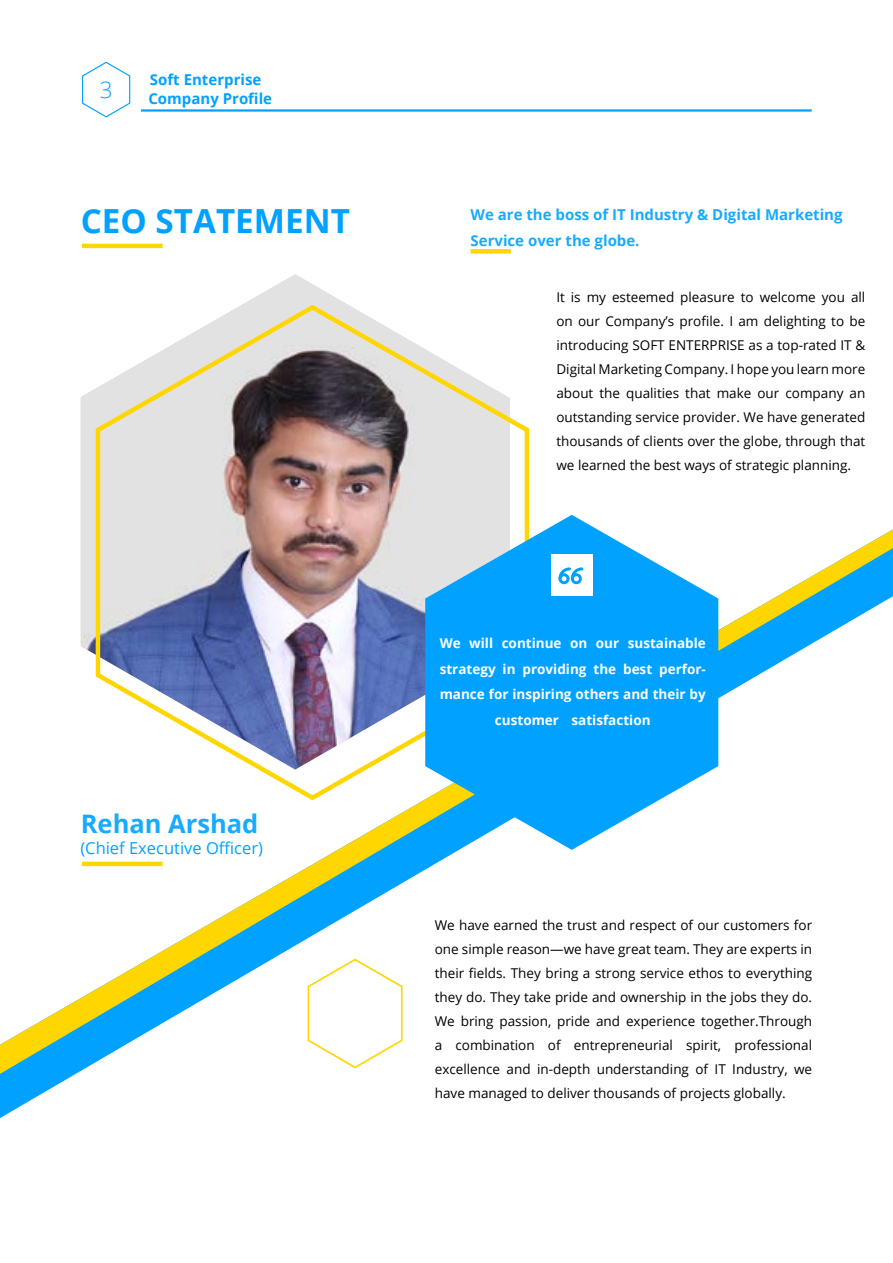
<style>
.page{position:relative;width:893px;height:1263px;background:#fff}
.page>*{position:absolute;margin:0;border:0;box-sizing:border-box;transform-origin:0 0}
.t1{font:700 33.15px "Open Sans";color:#01a2ff}
.t2{font:700 25.5px "Open Sans";color:#18aaff}
.t3{font:300 22.5px "Open Sans";color:#01a2ff}
.t4{font:16.5px "Open Sans";color:#01a2ff}
.t5{font:700 15px/25.5px "Open Sans";color:#18aaff}
.t6{font:700 15px "Open Sans";color:#01a2ff}
.t7{font:13.5px/24px "Open Sans";color:#000;text-align:justify}
.t8{font:700 13.5px/25.5px "Open Sans";color:#fff;text-align:center}
</style>
<div class="page">
<svg style="left:0;top:529px;width:893px;height:545px"></svg>
<img style="left:81px;top:274px;width:262px;height:495px">
<img style="left:92px;top:302px;width:438px;height:501px">
<svg style="left:425px;top:515px;width:293px;height:335px;fill:#01a2ff"></svg>
<div style="left:551px;top:555px;width:41px;height:41px;background:#fff"></div>
<svg style="left:558px;top:567px;width:26px;height:18px"></svg>
<div style="left:471px;top:249px;width:40px;height:5px;background:#ffd600"></div>
<hr style="left:82px;top:244px;width:81px;height:4px;background:#ffd600">
<hr style="left:82px;top:862px;width:81px;height:4px;background:#ffd600">
<svg style="left:306px;top:958px;width:97px;height:111px"></svg>
<svg style="left:82px;top:61px;width:49px;height:57px"></svg>
<hr style="left:141px;top:109px;width:671px;height:3px;background:#01a2ff">
<h3 class="t3" style="left:100px;top:75px;width:14px">3</h3>
<p class="t6" style="left:150px;top:69px;width:113px">Soft Enterprise</p>
<p class="t6" style="left:148px;top:87px;width:125px">Company Profile</p>
<h1 class="t1" style="left:81px;top:198px;width:271px">CEO STATEMENT</h1>
<p class="t5" style="left:471px;top:202px;width:374px">We are the boss of IT Industry &amp; Digital Marketing<br>Service over the globe.</p>
<p class="t7" style="left:556px;top:285px;width:310px">It is my esteemed pleasure to welcome you all on our Company’s profile. I am delighting to be introducing SOFT ENTERPRISE as a top-rated IT &amp; Digital Marketing Company. I hope you learn more about the qualities that make our company an outstanding service provider. We have generated thousands of clients over the globe, through that we learned the best ways of strategic planning.</p>
<h2 class="t2" style="left:81px;top:806px;width:179px">Rehan Arshad</h2>
<p class="t4" style="left:80px;top:837px;width:184px">(Chief Executive Officer)</p>
<p class="t8" style="left:440px;top:630px;width:268px">We will continue on our sustainable strategy in providing the best perfor&shy;mance for inspiring others and their by customer satisfaction</p>
<p class="t7" style="left:435px;top:912px;width:379px">We have earned the trust and respect of our customers for one simple reason—we have great team. They are experts in their fields. They bring a strong service ethos to everything they do. They take pride and ownership in the jobs they do.<br>We bring passion, pride and experience together.Through a combination of entrepreneurial spirit, professional excellence and in-depth understanding of IT Industry, we have managed to deliver thousands of projects globally.</p>
</div>
